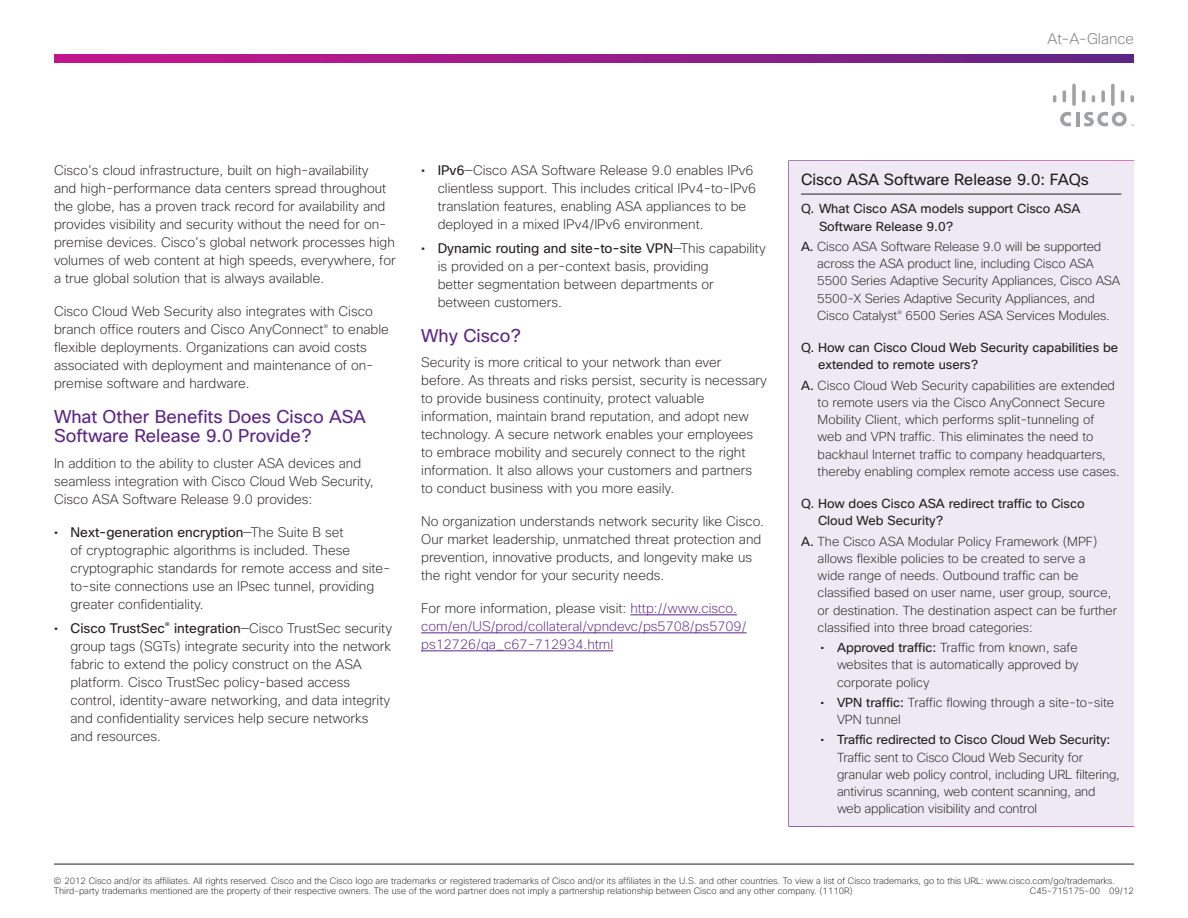
<style>
.page{position:relative;width:1188px;height:918px;background:#fff}
.page>*{position:absolute;margin:0;border:0;box-sizing:border-box;transform-origin:0 0}
.Subhead_1{font:18px/19.5px "Cisco Sans";color:#5c2685}
.Sidebar_head{font:15.75px "Cisco Sans";color:#231f20}
.Diagram_title{font:200 15px "Cisco Sans";color:#76787b}
.Body_1{font:200 13.5px/18px "Cisco Sans";color:#231f20}
.Body_1-2{font:200 13.5px/18px "Cisco Sans";color:#5c2685}
.Body_1-3{font:200 12.75px/17.2px "Cisco Sans";color:#231f20}
.Body_1-4{font:12.75px/17.2px "Cisco Sans";color:#231f20}
.t1{font:200 9px/9.8px "Cisco Sans";color:#231f20}
.s1{font-weight:400}
.s2{color:#231f20}
</style>
<div class="page">
<div style="left:788px;top:160px;width:346px;height:667px;background:#efe9f3;border:2px solid #fff"></div>
<hr style="left:54px;top:864px;width:1080px;height:1px;background:#231f20">
<svg style="left:54px;top:54px;width:1080px;height:8px;background:#961d88"></svg>
<hr style="left:1076px;top:112px;width:3px;height:14px;background:#a0a1a5">
<svg style="left:1060px;top:112px;width:11px;height:14px"></svg>
<svg style="left:1053px;top:95px;width:3px;height:7px"></svg>
<svg style="left:1063px;top:90px;width:3px;height:12px"></svg>
<svg style="left:1072px;top:84px;width:4px;height:22px"></svg>
<svg style="left:1082px;top:90px;width:3px;height:12px"></svg>
<svg style="left:1092px;top:95px;width:3px;height:7px"></svg>
<svg style="left:1101px;top:90px;width:4px;height:12px"></svg>
<svg style="left:1111px;top:84px;width:4px;height:22px"></svg>
<svg style="left:1121px;top:90px;width:3px;height:12px"></svg>
<svg style="left:1130px;top:95px;width:4px;height:7px"></svg>
<svg style="left:1084px;top:112px;width:50px;height:14px"></svg>
<hr style="left:630px;top:615px;width:107px;height:1px;background:#5c2685">
<hr style="left:421px;top:633px;width:326px;height:1px;background:#5c2685">
<hr style="left:421px;top:651px;width:192px;height:1px;background:#5c2685">
<hr style="left:801px;top:194px;width:320px;height:1px;background:#231f20">
<p class="Diagram_title" style="left:1048px;top:29px;width:88px">At-A-Glance</p>
<p class="Body_1" style="left:54px;top:162px;width:343px">Cisco’s cloud infrastructure, built on high-availability<br>and high-performance data centers spread throughout the globe, has a proven track record for availability and provides visibility and security without the need for on&shy;premise devices. Cisco’s global network processes high volumes of web content at high speeds, everywhere, for a true global solution that is always available.</p>
<p class="Body_1" style="left:54px;top:303px;width:336px">Cisco Cloud Web Security also integrates with Cisco branch office routers and Cisco AnyConnect<sup>®</sup> to enable flexible deployments. Organizations can avoid costs associated with deployment and maintenance of on&shy;premise software and hardware.</p>
<p class="Subhead_1" style="left:54px;top:407px;width:313px">What Other Benefits Does Cisco ASA<br>Software Release 9.0 Provide?</p>
<p class="Body_1" style="left:54px;top:454px;width:321px">In addition to the ability to cluster ASA devices and seamless integration with Cisco Cloud Web Security,<br>Cisco ASA Software Release 9.0 provides:</p>
<p class="Body_1" style="left:70px;top:523px;width:322px;text-indent:-16px"><span class="s1">• Next-generation encryption</span>—The Suite B set<br>of cryptographic algorithms is included. These cryptographic standards for remote access and site&shy;to-site connections use an IPsec tunnel, providing greater confidentiality.</p>
<p class="Body_1" style="left:70px;top:619px;width:323px;text-indent:-16px"><span class="s1">• Cisco TrustSec</span><sup>®</sup> <span class="s1">integration</span>—Cisco TrustSec security group tags (SGTs) integrate security into the network fabric to extend the policy construct on the ASA platform. Cisco TrustSec policy-based access control, identity-aware networking, and data integrity and confidentiality services help secure networks and resources.</p>
<p class="Body_1" style="left:438px;top:162px;width:320px;text-indent:-16px"><span class="s1">• IPv6</span>—Cisco ASA Software Release 9.0 enables IPv6 clientless support. This includes critical IPv4-to-IPv6 translation features, enabling ASA appliances to be deployed in a mixed IPv4/IPv6 environment.</p>
<p class="Body_1" style="left:438px;top:240px;width:330px;text-indent:-16px"><span class="s1">• Dynamic routing and site-to-site VPN</span>—This capability is provided on a per-context basis, providing<br>better segmentation between departments or between customers.</p>
<p class="Subhead_1" style="left:421px;top:326px;width:101px">Why Cisco?</p>
<p class="Body_1" style="left:421px;top:354px;width:347px">Security is more critical to your network than ever before. As threats and risks persist, security is necessary to provide business continuity, protect valuable information, maintain brand reputation, and adopt new technology. A secure network enables your employees to embrace mobility and securely connect to the right information. It also allows your customers and partners to conduct business with you more easily.</p>
<p class="Body_1" style="left:421px;top:513px;width:344px">No organization understands network security like Cisco.<br>Our market leadership, unmatched threat protection and prevention, innovative products, and longevity make us the right vendor for your security needs.</p>
<p class="Body_1-2" style="left:421px;top:600px;width:327px"><span class="s2">For more information, please visit:</span> http://www.cisco. com/en/US/prod/collateral/vpndevc/ps5708/ps5709/ ps12726/qa_c67-712934.html</p>
<p class="Sidebar_head" style="left:801px;top:170px;width:289px">Cisco ASA Software Release 9.0: FAQs</p>
<p class="Body_1-4" style="left:819px;top:200px;width:263px;text-indent:-18px">Q. What Cisco ASA models support Cisco ASA<br>Software Release 9.0?</p>
<p class="Body_1-3" style="left:817px;top:238px;width:305px;text-indent:-16px"><span class="s1">A.</span> Cisco ASA Software Release 9.0 will be supported across the ASA product line, including Cisco ASA 5500 Series Adaptive Security Appliances, Cisco ASA 5500-X Series Adaptive Security Appliances, and Cisco Catalyst<sup>®</sup> 6500 Series ASA Services Modules.</p>
<p class="Body_1-4" style="left:818px;top:339px;width:302px;text-indent:-17px">Q. How can Cisco Cloud Web Security capabilities be extended to remote users?</p>
<p class="Body_1-3" style="left:818px;top:376px;width:304px;text-indent:-17px"><span class="s1">A.</span> Cisco Cloud Web Security capabilities are extended to remote users via the Cisco AnyConnect Secure Mobility Client, which performs split-tunneling of web and VPN traffic. This eliminates the need to backhaul Internet traffic to company headquarters, thereby enabling complex remote access use cases.</p>
<p class="Body_1-4" style="left:818px;top:495px;width:268px;text-indent:-17px">Q. How does Cisco ASA redirect traffic to Cisco<br>Cloud Web Security?</p>
<p class="Body_1-3" style="left:818px;top:532px;width:301px;text-indent:-17px"><span class="s1">A.</span> The Cisco ASA Modular Policy Framework (MPF) allows flexible policies to be created to serve a<br>wide range of needs. Outbound traffic can be classified based on user name, user group, source, or destination. The destination aspect can be further classified into three broad categories:</p>
<p class="Body_1-3" style="left:837px;top:639px;width:243px;text-align:justify;text-indent:-16px"><span class="s1">• Approved traffic:</span> Traffic from known, safe websites that is automatically approved by corporate policy</p>
<p class="Body_1-3" style="left:837px;top:694px;width:279px;text-indent:-16px"><span class="s1">• VPN traffic:</span> Traffic flowing through a site-to-site<br>VPN tunnel</p>
<p class="Body_1-3" style="left:837px;top:731px;width:284px;text-indent:-16px"><span class="s1">• Traffic redirected to Cisco Cloud Web Security:<br></span>Traffic sent to Cisco Cloud Web Security for granular web policy control, including URL filtering, antivirus scanning, web content scanning, and web application visibility and control</p>
<p class="t1" style="left:54px;top:876px;width:1062px">© 2012 Cisco and/or its affiliates. All rights reserved. Cisco and the Cisco logo are trademarks or registered trademarks of Cisco and/or its affiliates in the U.S. and other countries. To view a list of Cisco trademarks, go to this URL: www.cisco.com/go/trademarks.<br>Third-party trademarks mentioned are the property of their respective owners. The use of the word partner does not imply a partnership relationship between Cisco and any other company. (1110R)</p>
<p class="t1" style="left:1030px;top:886px;width:106px">C45-715175-00 09/12</p>
</div>
